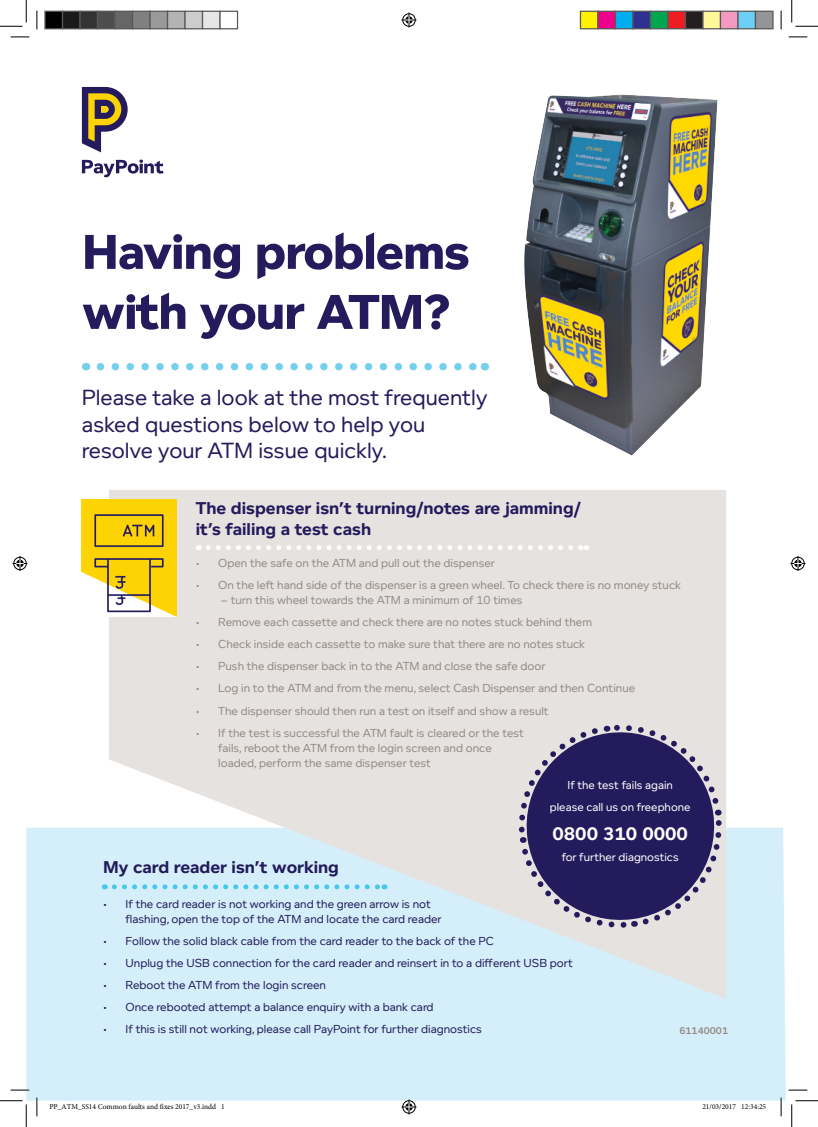
<style>
.page{position:relative;width:818px;height:1127px;background:#fff}
.page>*{position:absolute;margin:0;border:0;box-sizing:border-box;transform-origin:0 0}
.t1{font:800 50px "Pay Point";letter-spacing:-.02em;color:#231b5c}
.t2{font:22.5px/26.2px "Foundry Context";color:#231b5c}
.t3{font:700 18.5px "Foundry Context";color:#fff}
.t4{font:700 17.5px/21px "Foundry Context";color:#231b5c}
.t5{font:11.88px/15px "Foundry Context";color:#938a84}
.t6{font:11.88px/15px "Foundry Context";color:#231b5c}
.t7{font:11.75px "Foundry Context";color:#fff}
.t8{font:600 10px "Foundry Context";color:#938a84}
.t9{font:7.5px "Minion Pro";color:#000}
</style>
<div class="page">
<div style="left:26px;top:827px;width:760px;height:273px;background:#d4eff9"></div>
<svg style="left:109px;top:490px;width:617px;height:508px;background:#e2e5e7"></svg>
<img style="left:524px;top:94px;width:194px;height:362px">
<svg style="left:82px;top:159px;width:82px;height:18px"></svg>
<svg style="left:82px;top:87px;width:46px;height:65px"></svg>
<svg style="left:517px;top:722px;width:207px;height:207px;background:#e1dede"></svg>
<svg style="left:520px;top:725px;width:200px;height:200px;background:#595281"></svg>
<svg style="left:114px;top:884px;width:271px;height:5px"></svg>
<svg style="left:100px;top:363px;width:377px;height:7px"></svg>
<img style="left:82px;top:499px;width:95px;height:117px">
<svg style="left:208px;top:545px;width:379px;height:5px"></svg>
<svg style="left:11px;top:36px;width:18px;height:2px"></svg>
<svg style="left:788px;top:36px;width:19px;height:2px"></svg>
<svg style="left:11px;top:1088px;width:18px;height:2px"></svg>
<svg style="left:788px;top:1089px;width:19px;height:1px"></svg>
<svg style="left:36px;top:11px;width:2px;height:18px"></svg>
<svg style="left:36px;top:1097px;width:2px;height:18px"></svg>
<svg style="left:780px;top:11px;width:2px;height:18px"></svg>
<svg style="left:780px;top:1097px;width:2px;height:18px"></svg>
<svg style="left:0;top:0;width:27px;height:27px"></svg>
<svg style="left:0;top:1100px;width:27px;height:26px"></svg>
<svg style="left:791px;top:0;width:27px;height:27px"></svg>
<svg style="left:791px;top:1100px;width:27px;height:26px"></svg>
<svg style="left:401px;top:13px;width:15px;height:15px"></svg>
<svg style="left:401px;top:1099px;width:15px;height:15px"></svg>
<svg style="left:13px;top:556px;width:15px;height:15px"></svg>
<svg style="left:790px;top:556px;width:15px;height:15px"></svg>
<div style="left:45px;top:11px;width:18px;height:18px;background:#000"></div>
<div style="left:44px;top:11px;width:19px;height:18px;border:1px solid #595959"></div>
<div style="left:63px;top:11px;width:17px;height:18px;background:#1a1a1a"></div>
<div style="left:62px;top:11px;width:19px;height:18px;border:1px solid #595959"></div>
<div style="left:80px;top:11px;width:18px;height:18px;background:#333"></div>
<div style="left:79px;top:11px;width:19px;height:18px;border:1px solid #595959"></div>
<div style="left:98px;top:11px;width:17px;height:18px;background:#4d4d4d"></div>
<div style="left:97px;top:11px;width:19px;height:18px;border:1px solid #595959"></div>
<div style="left:115px;top:11px;width:18px;height:18px;background:#666"></div>
<div style="left:114px;top:11px;width:19px;height:18px;border:1px solid #595959"></div>
<div style="left:133px;top:11px;width:17px;height:18px;background:#808080"></div>
<div style="left:132px;top:11px;width:19px;height:18px;border:1px solid #595959"></div>
<div style="left:150px;top:11px;width:18px;height:18px;background:#999"></div>
<div style="left:149px;top:11px;width:19px;height:18px;border:1px solid #595959"></div>
<div style="left:168px;top:11px;width:17px;height:18px;background:#b3b3b3"></div>
<div style="left:167px;top:11px;width:19px;height:18px;border:1px solid #595959"></div>
<div style="left:185px;top:11px;width:18px;height:18px;background:#ccc"></div>
<div style="left:184px;top:11px;width:19px;height:18px;border:1px solid #595959"></div>
<div style="left:203px;top:11px;width:17px;height:18px;background:#e6e6e6"></div>
<div style="left:202px;top:11px;width:19px;height:18px;border:1px solid #595959"></div>
<div style="left:219px;top:11px;width:19px;height:18px;border:1px solid #595959"></div>
<div style="left:580px;top:11px;width:18px;height:18px;background:#fff101"></div>
<div style="left:580px;top:11px;width:18px;height:18px;border:1px solid #595959"></div>
<div style="left:598px;top:11px;width:17px;height:18px;background:#ed028c"></div>
<div style="left:597px;top:11px;width:19px;height:18px;border:1px solid #595959"></div>
<div style="left:615px;top:11px;width:18px;height:18px;background:#00aeef"></div>
<div style="left:615px;top:11px;width:18px;height:18px;border:1px solid #595959"></div>
<div style="left:633px;top:11px;width:17px;height:18px;background:#2e3092"></div>
<div style="left:632px;top:11px;width:19px;height:18px;border:1px solid #595959"></div>
<div style="left:650px;top:11px;width:18px;height:18px;background:#00a54f"></div>
<div style="left:650px;top:11px;width:18px;height:18px;border:1px solid #595959"></div>
<div style="left:668px;top:11px;width:17px;height:18px;background:#ee1d23"></div>
<div style="left:667px;top:11px;width:19px;height:18px;border:1px solid #595959"></div>
<div style="left:685px;top:11px;width:18px;height:18px;background:#231f20"></div>
<div style="left:685px;top:11px;width:18px;height:18px;border:1px solid #595959"></div>
<div style="left:703px;top:11px;width:17px;height:18px;background:#fff79a"></div>
<div style="left:702px;top:11px;width:19px;height:18px;border:1px solid #595959"></div>
<div style="left:720px;top:11px;width:18px;height:18px;background:#f499c2"></div>
<div style="left:720px;top:11px;width:18px;height:18px;border:1px solid #595959"></div>
<div style="left:738px;top:11px;width:17px;height:18px;background:#6bcff6"></div>
<div style="left:737px;top:11px;width:19px;height:18px;border:1px solid #595959"></div>
<div style="left:755px;top:11px;width:18px;height:18px;background:#939598"></div>
<div style="left:755px;top:11px;width:18px;height:18px;border:1px solid #595959"></div>
<div style="left:49px;top:1067px;width:176px;height:34px;background:#d4eff9"></div>
<p class="t1" style="left:82px;top:222px;width:389px">Having problems</p>
<p class="t1" style="left:82px;top:282px;width:370px">with your ATM?</p>
<p class="t2" style="left:82px;top:384px;width:407px">Please take a look at the most frequently asked questions below to help you resolve your ATM issue quickly.</p>
<p class="t4" style="left:196px;top:497px;width:387px">The dispenser isn’t turning/notes are jamming/ it’s failing a test cash</p>
<p class="t5" style="left:196px;top:555px;width:301px">• Open the safe on the ATM and pull out the dispenser</p>
<p class="t5" style="left:196px;top:577px;width:487px">• On the left hand side of the dispenser is a green wheel. To check there is no money stuck</p>
<p class="t5" style="left:221px;top:592px;width:303px">– turn this wheel towards the ATM a minimum of 10 times</p>
<p class="t5" style="left:196px;top:614px;width:398px">• Remove each cassette and check there are no notes stuck behind them</p>
<p class="t5" style="left:196px;top:636px;width:391px">• Check inside each cassette to make sure that there are no notes stuck</p>
<p class="t5" style="left:196px;top:658px;width:351px">• Push the dispenser back in to the ATM and close the safe door</p>
<p class="t5" style="left:196px;top:680px;width:441px">• Log in to the ATM and from the menu, select Cash Dispenser and then Continue</p>
<p class="t5" style="left:196px;top:702px;width:354px">• The dispenser should then run a test on itself and show a result</p>
<p class="t5" style="left:218px;top:724px;width:307px;text-indent:-22px">• If the test is successful the ATM fault is cleared or the test fails, reboot the ATM from the login screen and once loaded, perform the same dispenser test</p>
<p class="t7" style="left:567px;top:778px;width:107px">If the test fails again</p>
<p class="t7" style="left:550px;top:799px;width:142px">please call us on freephone</p>
<p class="t3" style="left:552px;top:822px;width:137px">0800 310 0000</p>
<p class="t7" style="left:562px;top:850px;width:119px">for further diagnostics</p>
<p class="t4" style="left:103px;top:855px;width:237px">My card reader isn’t working</p>
<p class="t6" style="left:126px;top:895px;width:317px;text-indent:-22px">• If the card reader is not working and the green arrow is not flashing, open the top of the ATM and locate the card reader</p>
<p class="t6" style="left:103px;top:933px;width:392px">• Follow the solid black cable from the card reader to the back of the PC</p>
<p class="t6" style="left:103px;top:955px;width:471px">• Unplug the USB connection for the card reader and reinsert in to a different USB port</p>
<p class="t6" style="left:103px;top:977px;width:224px">• Reboot the ATM from the login screen</p>
<p class="t6" style="left:103px;top:999px;width:332px">• Once rebooted attempt a balance enquiry with a bank card</p>
<p class="t6" style="left:103px;top:1021px;width:380px">• If this is still not working, please call PayPoint for further diagnostics</p>
<p class="t8" style="left:679px;top:1024px;width:50px">61140001</p>
<p class="t9" style="left:49px;top:1101px;width:177px">PP_ATM_SS14 Common faults and fixes 2017_v3.indd 1</p>
<p class="t9" style="left:702px;top:1101px;width:65px">21/03/2017 12:34:25</p>
</div>
